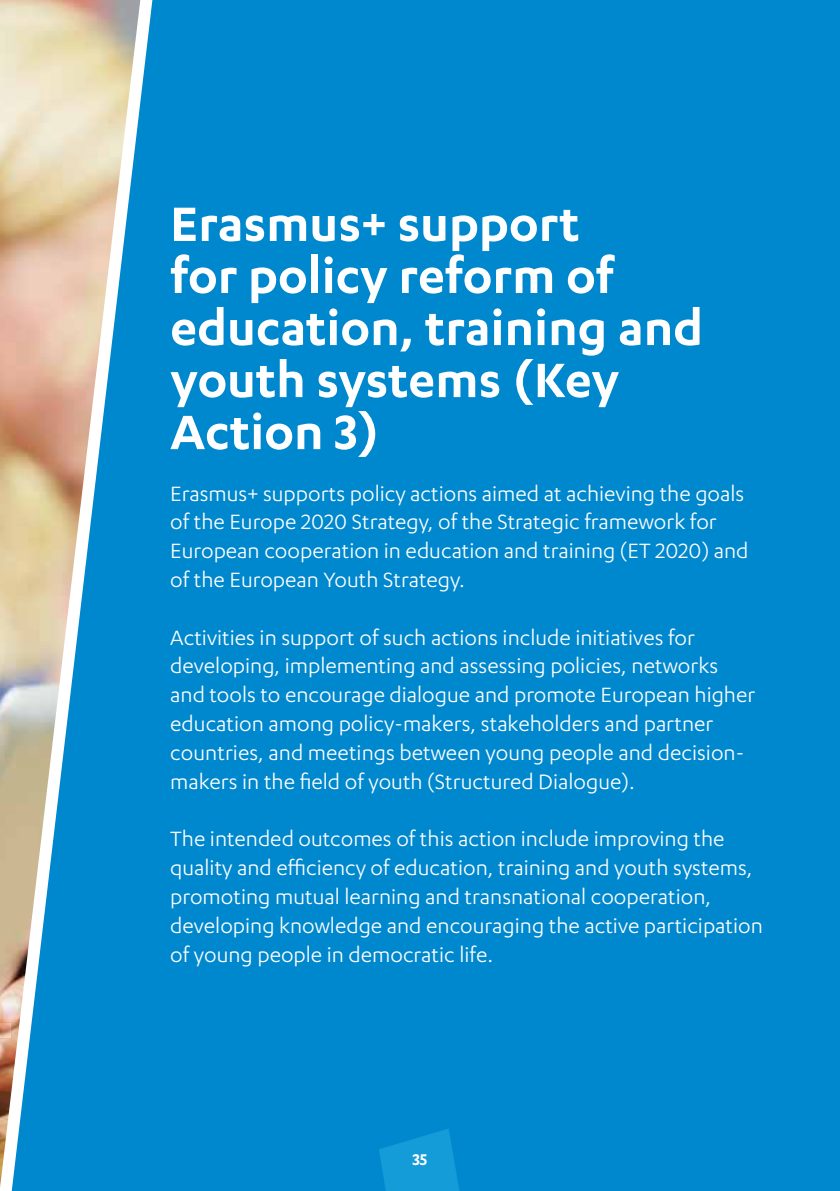
<style>
.page{position:relative;width:840px;height:1191px;background:#fff}
.page>*{position:absolute;margin:0;border:0;box-sizing:border-box;transform-origin:0 0}
.t1{font:600 56px/52px "Karbon";color:#fff}
.t2{font:24px/28.8px "Karbon";color:#fff}
.t3{font:600 18px "Karbon";color:#fff}
</style>
<div class="page">
<div style="left:0;top:0;width:839px;height:1191px;background:#0088ce"></div>
<svg style="left:0;top:0;width:153px;height:1191px"></svg>
<img style="left:0;top:969px;width:11px;height:132px">
<svg style="left:379px;top:1129px;width:80px;height:62px"></svg>
<div style="left:412px;top:1154px;width:14px;height:11px;background:#149cd8"></div>
<svg style="left:90px;top:1167px;width:12px;height:24px"></svg>
<h1 class="t1" style="left:170px;top:202px;width:534px">Erasmus+ support<br>for policy reform of education, training and youth systems (Key<br>Action 3)</h1>
<p class="t2" style="left:170px;top:480px;width:579px">Erasmus+ supports policy actions aimed at achieving the goals of the Europe 2020 Strategy, of the Strategic framework for European cooperation in education and training (ET 2020) and of the European Youth Strategy.</p>
<p class="t2" style="left:170px;top:624px;width:586px">Activities in support of such actions include initiatives for developing, implementing and assessing policies, networks and tools to encourage dialogue and promote European higher education among policy-makers, stakeholders and partner countries, and meetings between young people and decision&shy;makers in the field of youth (Structured Dialogue).</p>
<p class="t2" style="left:170px;top:826px;width:593px">The intended outcomes of this action include improving the quality and efficiency of education, training and youth systems, promoting mutual learning and transnational cooperation, developing knowledge and encouraging the active participation of young people in democratic life.</p>
<p class="t3" style="left:412px;top:1152px;width:16px">35</p>
</div>
